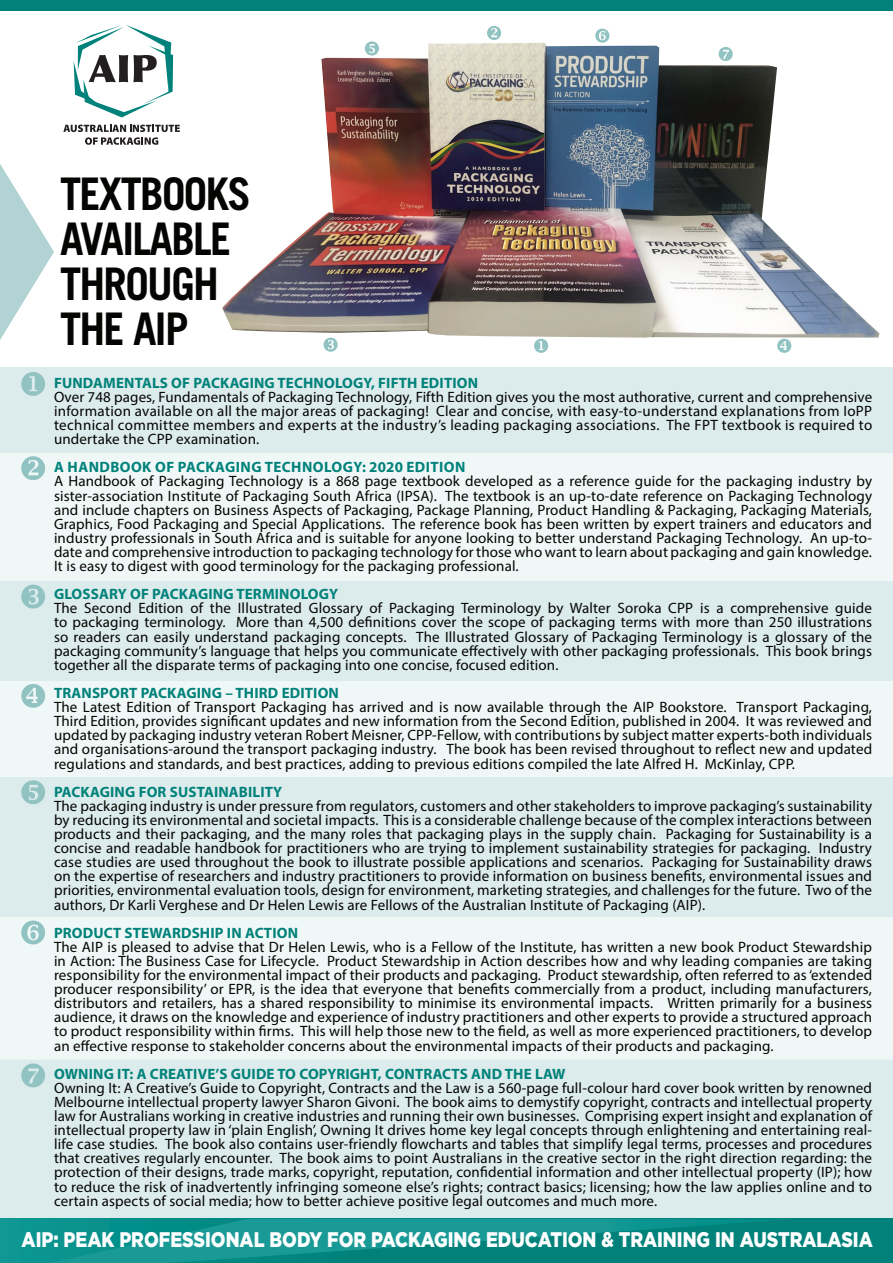
<style>
.page{position:relative;width:893px;height:1263px;background:#fff}
.page>*{position:absolute;margin:0;border:0;box-sizing:border-box;transform-origin:0 0}
.t1{font:700 45px/45px "Trade Gothic";letter-spacing:-.04em;color:#040503;scale:.94 1}
.t2{font:900 21.15px "Gotham";color:#fff;scale:.84 1}
.t3{font:15px/14.1px "Myriad Pro";letter-spacing:.01em;color:#040503;text-align:justify}
.t4{font:700 15px "Myriad Pro";letter-spacing:.01em;color:#00827a}
.t5{font:700 15px "Myriad Pro";letter-spacing:.03em;color:#00827a}
</style>
<div class="page">
<img style="left:222px;top:43px;width:657px;height:295px">
<div style="left:0;top:0;width:893px;height:11px;background:#00827a"></div>
<div style="left:0;top:367px;width:893px;height:852px;background:#edf5f5"></div>
<div style="left:0;top:367px;width:893px;height:85px;background:#d7e8e8"></div>
<div style="left:0;top:581px;width:893px;height:100px;background:#d7e8e8"></div>
<div style="left:0;top:777px;width:893px;height:140px;background:#d7e8e8"></div>
<div style="left:0;top:1060px;width:893px;height:159px;background:#dcebeb"></div>
<svg style="left:0;top:164px;width:54px;height:176px"></svg>
<svg style="left:534px;top:339px;width:14px;height:14px"></svg>
<svg style="left:324px;top:338px;width:14px;height:14px"></svg>
<svg style="left:487px;top:26px;width:14px;height:14px"></svg>
<svg style="left:595px;top:29px;width:14px;height:14px"></svg>
<svg style="left:74px;top:25px;width:99px;height:92px"></svg>
<svg style="left:63px;top:125px;width:117px;height:20px"></svg>
<svg style="left:21px;top:372px;width:24px;height:24px"></svg>
<svg style="left:21px;top:780px;width:24px;height:24px"></svg>
<svg style="left:365px;top:41px;width:14px;height:15px"></svg>
<svg style="left:21px;top:920px;width:24px;height:24px"></svg>
<svg style="left:21px;top:1063px;width:24px;height:24px"></svg>
<svg style="left:719px;top:47px;width:14px;height:14px"></svg>
<svg style="left:21px;top:456px;width:24px;height:24px"></svg>
<svg style="left:21px;top:585px;width:24px;height:23px"></svg>
<svg style="left:21px;top:684px;width:24px;height:24px"></svg>
<svg style="left:777px;top:339px;width:14px;height:14px"></svg>
<svg style="left:0;top:1219px;width:893px;height:44px;background:#048982"></svg>
<svg style="left:50px;top:1219px;width:750px;height:44px;background:#0b8e88"></svg>
<h1 class="t1" style="left:60px;top:170px;width:205px">TEXTBOOKS<br>AVAILABLE<br>THROUGH<br>THE AIP</h1>
<p class="t4" style="left:54px;top:373px;width:426px">FUNDAMENTALS OF PACKAGING TECHNOLOGY, FIFTH EDITION</p>
<p class="t3" style="left:54px;top:389px;width:820px">Over 748 pages, Fundamentals of Packaging Technology, Fifth Edition gives you the most authorative, current and comprehensive information available on all the major areas of packaging! Clear and concise, with easy-to-understand explanations from IoPP technical committee members and experts at the industry’s leading packaging associations. The FPT textbook is required to undertake the CPP examination.</p>
<p class="t5" style="left:54px;top:457px;width:413px">A HANDBOOK OF PACKAGING TECHNOLOGY: 2020 EDITION</p>
<p class="t3" style="left:54px;top:474px;width:820px">A Handbook of Packaging Technology is a 868 page textbook developed as a reference guide for the packaging industry by sister-association Institute of Packaging South Africa (IPSA). The textbook is an up-to-date reference on Packaging Technology and include chapters on Business Aspects of Packaging, Package Planning, Product Handling &amp; Packaging, Packaging Materials, Graphics, Food Packaging and Special Applications. The reference book has been written by expert trainers and educators and industry professionals in South Africa and is suitable for anyone looking to better understand Packaging Technology. An up-to&shy;date and comprehensive introduction to packaging technology for those who want to learn about packaging and gain knowledge.<br>It is easy to digest with good terminology for the packaging professional.</p>
<p class="t4" style="left:54px;top:584px;width:286px">GLOSSARY OF PACKAGING TERMINOLOGY</p>
<p class="t3" style="left:54px;top:601px;width:820px">The Second Edition of the Illustrated Glossary of Packaging Terminology by Walter Soroka CPP is a comprehensive guide to packaging terminology. More than 4,500 definitions cover the scope of packaging terms with more than 250 illustrations so readers can easily understand packaging concepts. The Illustrated Glossary of Packaging Terminology is a glossary of the packaging community’s language that helps you communicate effectively with other packaging professionals. This book brings together all the disparate terms of packaging into one concise, focused edition.</p>
<p class="t4" style="left:54px;top:683px;width:286px">TRANSPORT PACKAGING – THIRD EDITION</p>
<p class="t3" style="left:54px;top:700px;width:820px">The Latest Edition of Transport Packaging has arrived and is now available through the AIP Bookstore. Transport Packaging, Third Edition, provides significant updates and new information from the Second Edition, published in 2004. It was reviewed and updated by packaging industry veteran Robert Meisner, CPP-Fellow, with contributions by subject matter experts-both individuals and organisations-around the transport packaging industry. The book has been revised throughout to reflect new and updated regulations and standards, and best practices, adding to previous editions compiled the late Alfred H. McKinlay, CPP.</p>
<p class="t4" style="left:54px;top:782px;width:230px">PACKAGING FOR SUSTAINABILITY</p>
<p class="t3" style="left:54px;top:798px;width:820px">The packaging industry is under pressure from regulators, customers and other stakeholders to improve packaging’s sustainability by reducing its environmental and societal impacts. This is a considerable challenge because of the complex interactions between products and their packaging, and the many roles that packaging plays in the supply chain. Packaging for Sustainability is a concise and readable handbook for practitioners who are trying to implement sustainability strategies for packaging. Industry case studies are used throughout the book to illustrate possible applications and scenarios. Packaging for Sustainability draws on the expertise of researchers and industry practitioners to provide information on business benefits, environmental issues and priorities, environmental evaluation tools, design for environment, marketing strategies, and challenges for the future. Two of the authors, Dr Karli Verghese and Dr Helen Lewis are Fellows of the Australian Institute of Packaging (AIP).</p>
<p class="t4" style="left:54px;top:923px;width:245px">PRODUCT STEWARDSHIP IN ACTION</p>
<p class="t3" style="left:54px;top:939px;width:820px">The AIP is pleased to advise that Dr Helen Lewis, who is a Fellow of the Institute, has written a new book Product Stewardship in Action: The Business Case for Lifecycle. Product Stewardship in Action describes how and why leading companies are taking responsibility for the environmental impact of their products and packaging. Product stewardship, often referred to as ‘extended producer responsibility’ or EPR, is the idea that everyone that benefits commercially from a product, including manufacturers, distributors and retailers, has a shared responsibility to minimise its environmental impacts. Written primarily for a business audience, it draws on the knowledge and experience of industry practitioners and other experts to provide a structured approach to product responsibility within firms. This will help those new to the field, as well as more experienced practitioners, to develop an effective response to stakeholder concerns about the environmental impacts of their products and packaging.</p>
<p class="t4" style="left:54px;top:1064px;width:513px">OWNING IT: A CREATIVE’S GUIDE TO COPYRIGHT, CONTRACTS AND THE LAW</p>
<p class="t3" style="left:54px;top:1080px;width:820px">Owning It: A Creative’s Guide to Copyright, Contracts and the Law is a 560-page full-colour hard cover book written by renowned Melbourne intellectual property lawyer Sharon Givoni. The book aims to demystify copyright, contracts and intellectual property law for Australians working in creative industries and running their own businesses. Comprising expert insight and explanation of intellectual property law in ‘plain English’, Owning It drives home key legal concepts through enlightening and entertaining real&shy;life case studies. The book also contains user-friendly flowcharts and tables that simplify legal terms, processes and procedures that creatives regularly encounter. The book aims to point Australians in the creative sector in the right direction regarding: the protection of their designs, trade marks, copyright, reputation, confidential information and other intellectual property (IP); how to reduce the risk of inadvertently infringing someone else’s rights; contract basics; licensing; how the law applies online and to certain aspects of social media; how to better achieve positive legal outcomes and much more.</p>
<h2 class="t2" style="left:22px;top:1224px;width:1015px">AIP: PEAK PROFESSIONAL BODY FOR PACKAGING EDUCATION &amp; TRAINING IN AUSTRALASIA</h2>
</div>
